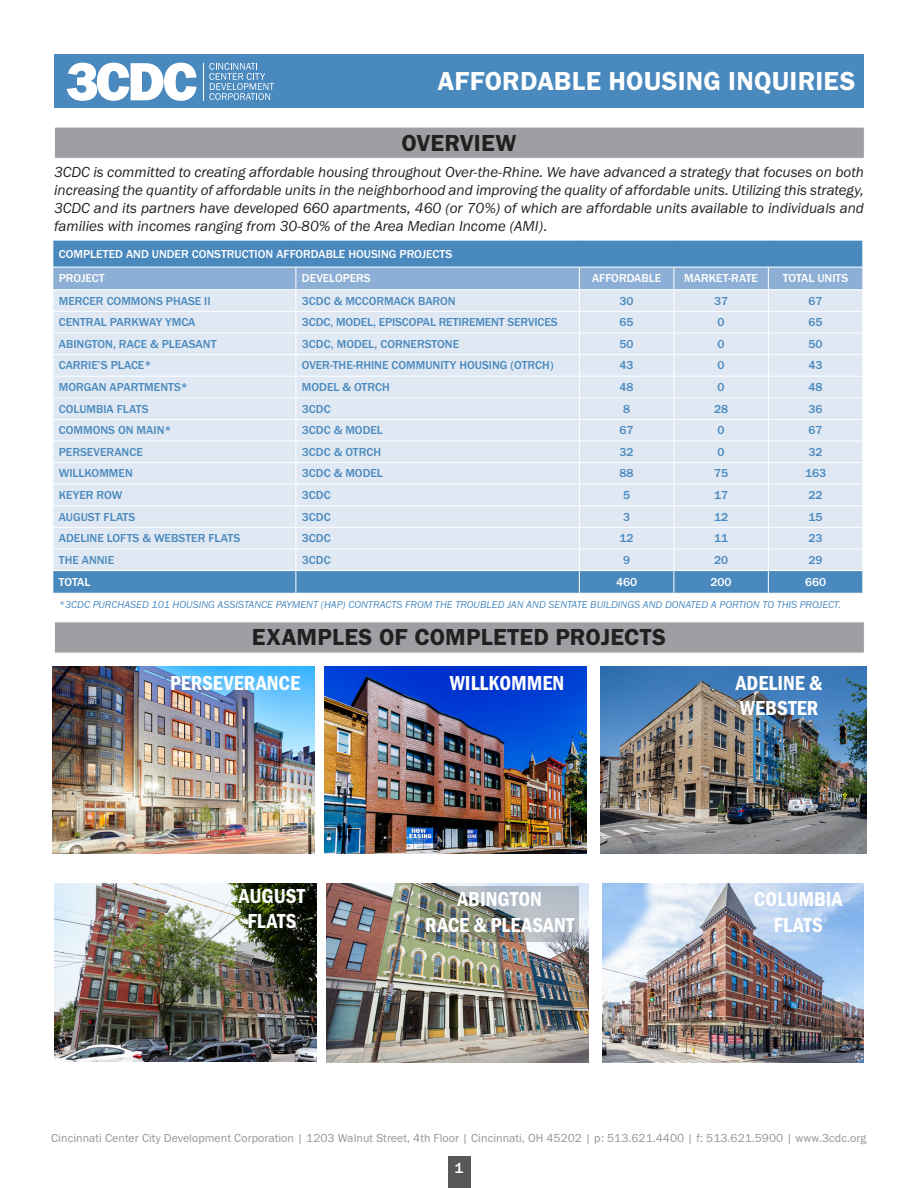
<style>
.page{position:relative;width:918px;height:1188px;background:#fff}
.page>*{position:absolute;margin:0;border:0;box-sizing:border-box;transform-origin:0 0}
.t1{font:27px "Franklin Gothic URW Dem";letter-spacing:.01em;color:#fff}
.t2{font:24px "Franklin Gothic URW Dem";letter-spacing:.01em;color:#231f20}
.t3{font:21px "Franklin Gothic URW Con Dem";color:#fff}
.t4{font:15px/18px "Franklin Gothic URW Boo Ita";color:#231f20;text-align:justify}
.t5{font:500 15px "Franklin Gothic URW";color:#fff}
.t6{font:500 12px "Franklin Gothic URW";color:#4a89be}
.t7{font:12px "Franklin Gothic URW Boo";letter-spacing:.005em;color:#939598}
.t8{font:500 12px "Franklin Gothic URW";color:#fff}
.t9{font:10.5px "Franklin Gothic URW Boo Ita";color:#4a89be}
</style>
<div class="page">
<div style="left:448px;top:1157px;width:22px;height:31px;background:#57585a"></div>
<div style="left:54px;top:54px;width:810px;height:54px;background:#4a89be"></div>
<hr style="left:203px;top:63px;width:1px;height:37px;background:#fff">
<svg style="left:209px;top:63px;width:65px;height:37px"></svg>
<svg style="left:67px;top:63px;width:129px;height:38px"></svg>
<img style="left:602px;top:883px;width:262px;height:179px">
<svg style="left:53px;top:240px;width:810px;height:354px;background:#c7d8ea"></svg>
<img style="left:327px;top:883px;width:261px;height:179px">
<img style="left:55px;top:883px;width:261px;height:178px">
<svg style="left:236px;top:942px;width:79px;height:50px;background:#424239"></svg>
<img style="left:600px;top:666px;width:266px;height:187px">
<img style="left:325px;top:666px;width:261px;height:187px">
<img style="left:53px;top:666px;width:261px;height:187px">
<img style="left:421px;top:887px;width:158px;height:55px">
<div style="left:54px;top:621px;width:811px;height:32px;background:#9d9fa2;border:1px solid #fff"></div>
<div style="left:54px;top:127px;width:811px;height:32px;background:#9d9fa2;border:1px solid #fff"></div>
<p class="t1" style="left:438px;top:64px;width:419px">AFFORDABLE HOUSING INQUIRIES</p>
<p class="t2" style="left:402px;top:125px;width:116px">OVERVIEW</p>
<p class="t2" style="left:402px;top:128px;width:116px">OVERVIEW</p>
<p class="t4" style="left:54px;top:162px;width:812px">3CDC is committed to creating affordable housing throughout Over-the-Rhine. We have advanced a strategy that focuses on both increasing the quantity of affordable units in the neighborhood and improving the quality of affordable units. Utilizing this strategy, 3CDC and its partners have developed 660 apartments, 460 (or 70%) of which are affordable units available to individuals and families with incomes ranging from 30-80% of the Area Median Income (AMI).</p>
<p class="t8" style="left:59px;top:246px;width:395px">COMPLETED AND UNDER CONSTRUCTION AFFORDABLE HOUSING PROJECTS</p>
<p class="t8" style="left:59px;top:271px;width:47px">PROJECT</p>
<p class="t8" style="left:302px;top:271px;width:70px">DEVELOPERS</p>
<p class="t8" style="left:592px;top:271px;width:71px">AFFORDABLE</p>
<p class="t8" style="left:684px;top:271px;width:75px">MARKET-RATE</p>
<p class="t8" style="left:783px;top:271px;width:67px">TOTAL UNITS</p>
<p class="t6" style="left:59px;top:293px;width:153px">MERCER COMMONS PHASE II</p>
<p class="t6" style="left:302px;top:293px;width:155px">3CDC &amp; MCCORMACK BARON</p>
<p class="t6" style="left:620px;top:293px;width:16px">30</p>
<p class="t6" style="left:714px;top:293px;width:16px">37</p>
<p class="t6" style="left:809px;top:293px;width:16px">67</p>
<p class="t6" style="left:59px;top:315px;width:138px">CENTRAL PARKWAY YMCA</p>
<p class="t6" style="left:302px;top:315px;width:257px">3CDC, MODEL, EPISCOPAL RETIREMENT SERVICES</p>
<p class="t6" style="left:620px;top:315px;width:16px">65</p>
<p class="t6" style="left:718px;top:315px;width:9px">0</p>
<p class="t6" style="left:809px;top:315px;width:16px">65</p>
<p class="t6" style="left:59px;top:336px;width:159px">ABINGTON, RACE &amp; PLEASANT</p>
<p class="t6" style="left:302px;top:336px;width:159px">3CDC, MODEL, CORNERSTONE</p>
<p class="t6" style="left:620px;top:336px;width:16px">50</p>
<p class="t6" style="left:718px;top:336px;width:9px">0</p>
<p class="t6" style="left:809px;top:336px;width:16px">50</p>
<p class="t6" style="left:59px;top:358px;width:94px">CARRIE’S PLACE*</p>
<p class="t6" style="left:302px;top:358px;width:253px">OVER-THE-RHINE COMMUNITY HOUSING (OTRCH)</p>
<p class="t6" style="left:620px;top:358px;width:16px">43</p>
<p class="t6" style="left:718px;top:358px;width:9px">0</p>
<p class="t6" style="left:809px;top:358px;width:16px">43</p>
<p class="t6" style="left:59px;top:380px;width:131px">MORGAN APARTMENTS*</p>
<p class="t6" style="left:302px;top:380px;width:89px">MODEL &amp; OTRCH</p>
<p class="t6" style="left:620px;top:380px;width:16px">48</p>
<p class="t6" style="left:718px;top:380px;width:9px">0</p>
<p class="t6" style="left:809px;top:380px;width:16px">48</p>
<p class="t6" style="left:59px;top:401px;width:91px">COLUMBIA FLATS</p>
<p class="t6" style="left:302px;top:401px;width:30px">3CDC</p>
<p class="t6" style="left:623px;top:401px;width:9px">8</p>
<p class="t6" style="left:714px;top:401px;width:16px">28</p>
<p class="t6" style="left:809px;top:401px;width:16px">36</p>
<p class="t6" style="left:59px;top:423px;width:114px">COMMONS ON MAIN*</p>
<p class="t6" style="left:302px;top:423px;width:83px">3CDC &amp; MODEL</p>
<p class="t6" style="left:620px;top:423px;width:16px">67</p>
<p class="t6" style="left:718px;top:423px;width:9px">0</p>
<p class="t6" style="left:809px;top:423px;width:16px">67</p>
<p class="t6" style="left:59px;top:444px;width:85px">PERSEVERANCE</p>
<p class="t6" style="left:302px;top:444px;width:81px">3CDC &amp; OTRCH</p>
<p class="t6" style="left:620px;top:444px;width:16px">32</p>
<p class="t6" style="left:718px;top:444px;width:9px">0</p>
<p class="t6" style="left:809px;top:444px;width:16px">32</p>
<p class="t6" style="left:59px;top:466px;width:75px">WILLKOMMEN</p>
<p class="t6" style="left:302px;top:466px;width:83px">3CDC &amp; MODEL</p>
<p class="t6" style="left:620px;top:466px;width:16px">88</p>
<p class="t6" style="left:714px;top:466px;width:16px">75</p>
<p class="t6" style="left:805px;top:466px;width:23px">163</p>
<p class="t6" style="left:59px;top:488px;width:65px">KEYER ROW</p>
<p class="t6" style="left:302px;top:488px;width:30px">3CDC</p>
<p class="t6" style="left:623px;top:488px;width:9px">5</p>
<p class="t6" style="left:714px;top:488px;width:16px">17</p>
<p class="t6" style="left:809px;top:488px;width:16px">22</p>
<p class="t6" style="left:59px;top:509px;width:78px">AUGUST FLATS</p>
<p class="t6" style="left:302px;top:509px;width:30px">3CDC</p>
<p class="t6" style="left:623px;top:509px;width:9px">3</p>
<p class="t6" style="left:714px;top:509px;width:16px">12</p>
<p class="t6" style="left:809px;top:509px;width:16px">15</p>
<p class="t6" style="left:59px;top:531px;width:183px">ADELINE LOFTS &amp; WEBSTER FLATS</p>
<p class="t6" style="left:302px;top:531px;width:30px">3CDC</p>
<p class="t6" style="left:620px;top:531px;width:16px">12</p>
<p class="t6" style="left:714px;top:531px;width:16px">11</p>
<p class="t6" style="left:809px;top:531px;width:16px">23</p>
<p class="t6" style="left:59px;top:552px;width:57px">THE ANNIE</p>
<p class="t6" style="left:302px;top:552px;width:30px">3CDC</p>
<p class="t6" style="left:623px;top:552px;width:9px">9</p>
<p class="t6" style="left:714px;top:552px;width:16px">20</p>
<p class="t6" style="left:809px;top:552px;width:16px">29</p>
<p class="t8" style="left:59px;top:574px;width:33px">TOTAL</p>
<p class="t8" style="left:616px;top:574px;width:23px">460</p>
<p class="t8" style="left:711px;top:574px;width:23px">200</p>
<p class="t8" style="left:805px;top:574px;width:23px">660</p>
<p class="t9" style="left:59px;top:598px;width:784px">*3CDC PURCHASED 101 HOUSING ASSISTANCE PAYMENT (HAP) CONTRACTS FROM THE TROUBLED JAN AND SENTATE BUILDINGS AND DONATED A PORTION TO THIS PROJECT.</p>
<p class="t2" style="left:252px;top:623px;width:416px">EXAMPLES OF COMPLETED PROJECTS</p>
<p class="t3" style="left:170px;top:669px;width:132px">PERSEVERANCE</p>
<p class="t3" style="left:450px;top:669px;width:116px">WILLKOMMEN</p>
<p class="t3" style="left:736px;top:669px;width:88px">ADELINE &amp;</p>
<p class="t3" style="left:740px;top:694px;width:80px">WEBSTER</p>
<p class="t3" style="left:239px;top:882px;width:68px">AUGUST</p>
<p class="t3" style="left:248px;top:907px;width:50px">FLATS</p>
<p class="t3" style="left:457px;top:885px;width:86px">ABINGTON</p>
<p class="t3" style="left:425px;top:911px;width:151px">RACE &amp; PLEASANT</p>
<p class="t3" style="left:754px;top:885px;width:90px">COLUMBIA</p>
<p class="t3" style="left:774px;top:911px;width:50px">FLATS</p>
<p class="t7" style="left:51px;top:1131px;width:817px">Cincinnati Center City Development Corporation | 1203 Walnut Street, 4th Floor | Cincinnati, OH 45202 | p: 513.621.4400 | f: 513.621.5900 | www.3cdc.org</p>
<p class="t5" style="left:455px;top:1159px;width:10px">1</p>
</div>
